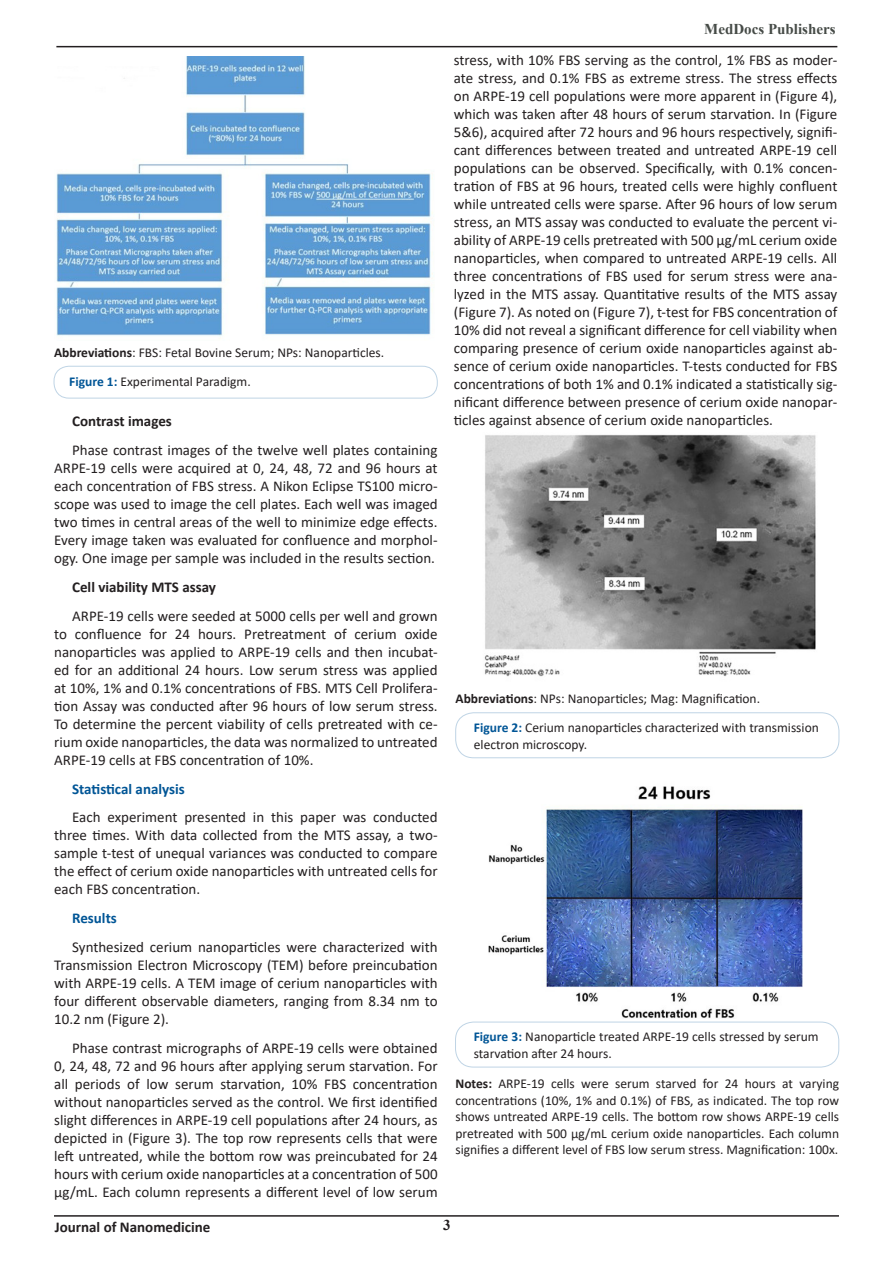
<style>
.page{position:relative;width:893px;height:1263px;background:#fff}
.page>*{position:absolute;margin:0;border:0;box-sizing:border-box;transform-origin:0 0}
.t1{font:15px/18px "Calibri";color:#231f20;text-align:justify}
.t2{font:700 15px "Calibri";color:#231f20}
.t3{font:700 15px "Calibri";color:#005596}
.t4{font:700 15px "Times New Roman";color:#464b47}
.t5{font:700 15px "Times New Roman";color:#231f20}
.t6{font:13.5px/16.5px "Calibri";color:#231f20}
.s1{font-weight:700}
.s2{font-weight:700;color:#005596}
</style>
<div class="page">
<hr style="left:56px;top:46px;width:781px;height:1px;background:#231f20">
<hr style="left:54px;top:1215px;width:785px;height:2px;background:#231f20">
<div style="left:54px;top:366px;width:383px;height:32px;border:1px solid #bfd4e5;border-radius:15px"></div>
<div style="left:455px;top:713px;width:384px;height:45px;border:1px solid #bfd4e5;border-radius:18px"></div>
<div style="left:455px;top:1022px;width:384px;height:45px;border:1px solid #bfd4e5;border-radius:18px"></div>
<img style="left:56px;top:56px;width:377px;height:280px">
<img style="left:484px;top:434px;width:332px;height:243px">
<img style="left:489px;top:786px;width:314px;height:232px">
<p class="t6" style="left:54px;top:344px;width:332px"><span class="s1">Abbreviations</span>: FBS: Fetal Bovine Serum; NPs: Nanoparticles.</p>
<p class="t6" style="left:69px;top:372px;width:183px"><span class="s2">Figure 1:</span> Experimental Paradigm.</p>
<p class="t2" style="left:72px;top:411px;width:101px">Contrast images</p>
<p class="t1" style="left:54px;top:441px;width:385px;text-indent:18px">Phase contrast images of the twelve well plates containing ARPE-19 cells were acquired at 0, 24, 48, 72 and 96 hours at each concentration of FBS stress. A Nikon Eclipse TS100 micro&shy;scope was used to image the cell plates. Each well was imaged two times in central areas of the well to minimize edge effects.<br>Every image taken was evaluated for confluence and morphol&shy;ogy. One image per sample was included in the results section.</p>
<p class="t2" style="left:72px;top:576px;width:145px">Cell viability MTS assay</p>
<p class="t1" style="left:54px;top:606px;width:385px;text-indent:18px">ARPE-19 cells were seeded at 5000 cells per well and grown to confluence for 24 hours. Pretreatment of cerium oxide nanoparticles was applied to ARPE-19 cells and then incubat&shy;ed for an additional 24 hours. Low serum stress was applied at 10%, 1% and 0.1% concentrations of FBS. MTS Cell Prolifera&shy;tion Assay was conducted after 96 hours of low serum stress.<br>To determine the percent viability of cells pretreated with ce&shy;rium oxide nanoparticles, the data was normalized to untreated ARPE-19 cells at FBS concentration of 10%.</p>
<p class="t3" style="left:72px;top:778px;width:114px">Statistical analysis</p>
<p class="t1" style="left:54px;top:808px;width:385px;text-indent:18px">Each experiment presented in this paper was conducted three times. With data collected from the MTS assay, a two&shy;sample t-test of unequal variances was conducted to compare the effect of cerium oxide nanoparticles with untreated cells for each FBS concentration.</p>
<p class="t3" style="left:72px;top:908px;width:46px">Results</p>
<p class="t1" style="left:54px;top:938px;width:385px;text-indent:18px">Synthesized cerium nanoparticles were characterized with Transmission Electron Microscopy (TEM) before preincubation with ARPE-19 cells. A TEM image of cerium nanoparticles with four different observable diameters, ranging from 8.34 nm to 10.2 nm (Figure 2).</p>
<p class="t1" style="left:54px;top:1038px;width:385px;text-indent:18px">Phase contrast micrographs of ARPE-19 cells were obtained 0, 24, 48, 72 and 96 hours after applying serum starvation. For all periods of low serum starvation, 10% FBS concentration without nanoparticles served as the control. We first identified slight differences in ARPE-19 cell populations after 24 hours, as depicted in (Figure 3). The top row represents cells that were left untreated, while the bottom row was preincubated for 24 hours with cerium oxide nanoparticles at a concentration of 500 μg/mL. Each column represents a different level of low serum</p>
<p class="t4" style="left:704px;top:19px;width:133px">MedDocs Publishers</p>
<p class="t1" style="left:454px;top:51px;width:385px">stress, with 10% FBS serving as the control, 1% FBS as moder&shy;ate stress, and 0.1% FBS as extreme stress. The stress effects on ARPE-19 cell populations were more apparent in (Figure 4), which was taken after 48 hours of serum starvation. In (Figure 5&amp;6), acquired after 72 hours and 96 hours respectively, signifi&shy;cant differences between treated and untreated ARPE-19 cell populations can be observed. Specifically, with 0.1% concen&shy;tration of FBS at 96 hours, treated cells were highly confluent while untreated cells were sparse. After 96 hours of low serum stress, an MTS assay was conducted to evaluate the percent vi&shy;ability of ARPE-19 cells pretreated with 500 μg/mL cerium oxide nanoparticles, when compared to untreated ARPE-19 cells. All three concentrations of FBS used for serum stress were ana&shy;lyzed in the MTS assay. Quantitative results of the MTS assay (Figure 7). As noted on (Figure 7), t-test for FBS concentration of 10% did not reveal a significant difference for cell viability when comparing presence of cerium oxide nanoparticles against ab&shy;sence of cerium oxide nanoparticles. T-tests conducted for FBS concentrations of both 1% and 0.1% indicated a statistically sig&shy;nificant difference between presence of cerium oxide nanopar&shy;ticles against absence of cerium oxide nanoparticles.</p>
<p class="t6" style="left:455px;top:690px;width:306px"><span class="s1">Abbreviations</span>: NPs: Nanoparticles; Mag: Magnification.</p>
<p class="t6" style="left:474px;top:719px;width:346px"><span class="s2">Figure 2:</span> Cerium nanoparticles characterized with transmission electron microscopy.</p>
<p class="t6" style="left:474px;top:1028px;width:346px"><span class="s2">Figure 3:</span> Nanoparticle treated ARPE-19 cells stressed by serum starvation after 24 hours.</p>
<p class="t6" style="left:455px;top:1075px;width:385px;text-align:justify"><span class="s1">Notes:</span> ARPE-19 cells were serum starved for 24 hours at varying concentrations (10%, 1% and 0.1%) of FBS, as indicated. The top row shows untreated ARPE-19 cells. The bottom row shows ARPE-19 cells pretreated with 500 μg/mL cerium oxide nanoparticles. Each column signifies a different level of FBS low serum stress. Magnification: 100x.</p>
<p class="t2" style="left:55px;top:1216px;width:157px">Journal of Nanomedicine</p>
<p class="t5" style="left:443px;top:1214px;width:9px">3</p>
</div>
